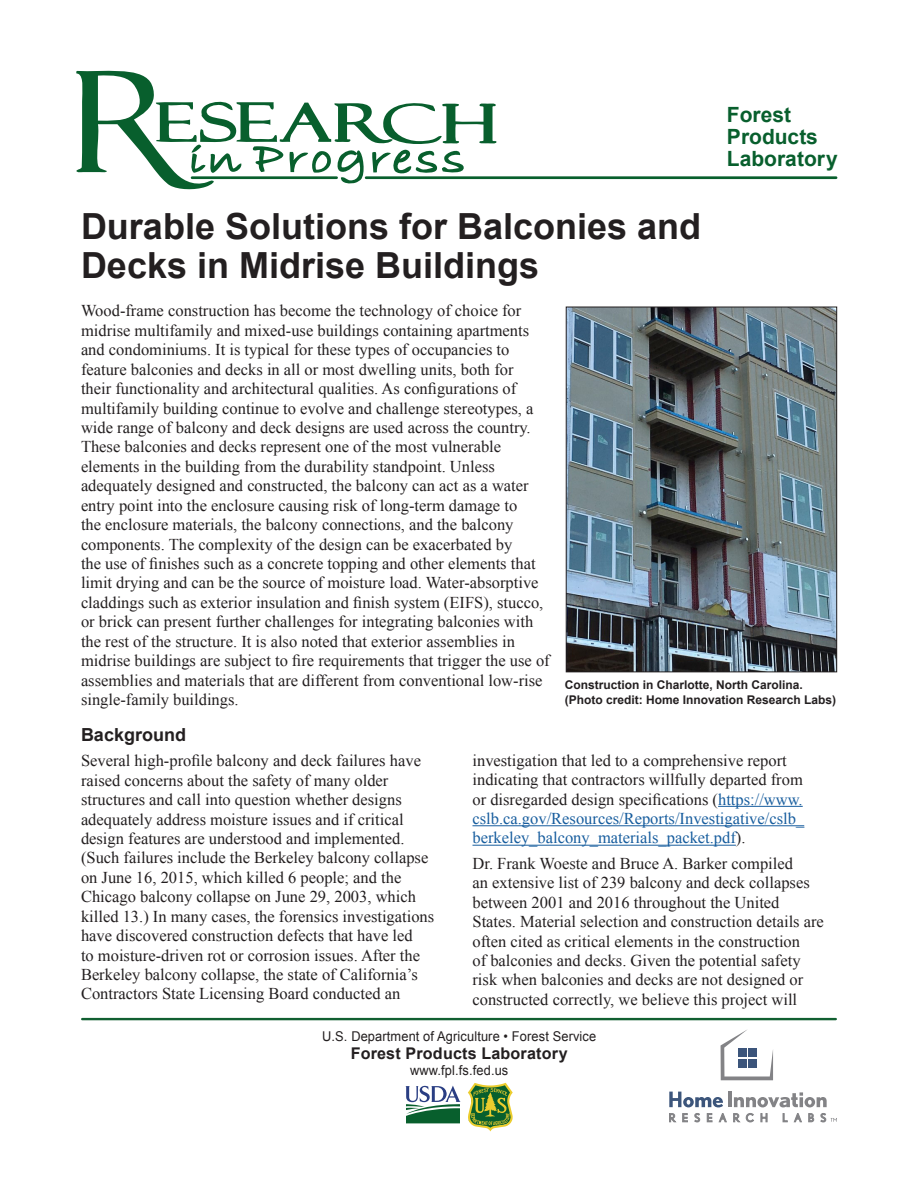
<style>
.page{position:relative;width:918px;height:1188px;background:#fff}
.page>*{position:absolute;margin:0;border:0;box-sizing:border-box;transform-origin:0 0}
.t1{font:700 36px/39px "Arial";color:#231f20}
.t2{font:700 21px/21.9px "Arial";color:#085f2d}
.t3{font:700 18px "Arial";color:#231f20}
.body{font:16.5px/19.5px "Times New Roman";color:#231f20}
.t4{font:700 16.2px "Arial";letter-spacing:.01em;color:#231f20}
.t5{font:13.5px "Arial";letter-spacing:.01em;color:#231f20;scale:.95 1}
.t6{font:700 12px "Arial";color:#231f20}
.s1{color:#175d9e}
</style>
<div class="page">
<hr style="left:82px;top:1018px;width:754px;height:2px;background:#115f31">
<svg style="left:405px;top:1086px;width:56px;height:37px"></svg>
<svg style="left:468px;top:1083px;width:45px;height:48px"></svg>
<svg style="left:76px;top:70px;width:421px;height:120px"></svg>
<hr style="left:192px;top:176px;width:145px;height:3px;background:#085f2d">
<hr style="left:366px;top:176px;width:470px;height:3px;background:#085f2d">
<svg style="left:669px;top:1092px;width:54px;height:15px"></svg>
<hr style="left:728px;top:1092px;width:3px;height:15px;background:#838386">
<svg style="left:734px;top:1092px;width:93px;height:15px"></svg>
<svg style="left:721px;top:1030px;width:52px;height:50px"></svg>
<div style="left:738px;top:1048px;width:9px;height:9px;background:#3c557b"></div>
<div style="left:748px;top:1048px;width:9px;height:9px;background:#3c557b"></div>
<div style="left:738px;top:1059px;width:9px;height:9px;background:#3c557b"></div>
<div style="left:748px;top:1059px;width:9px;height:9px;background:#3c557b"></div>
<svg style="left:669px;top:1113px;width:7px;height:9px"></svg>
<svg style="left:682px;top:1113px;width:6px;height:9px"></svg>
<svg style="left:695px;top:1113px;width:5px;height:9px"></svg>
<svg style="left:707px;top:1113px;width:5px;height:9px"></svg>
<svg style="left:719px;top:1113px;width:8px;height:9px"></svg>
<svg style="left:733px;top:1113px;width:7px;height:9px"></svg>
<svg style="left:746px;top:1113px;width:8px;height:9px"></svg>
<svg style="left:761px;top:1113px;width:6px;height:9px"></svg>
<svg style="left:783px;top:1113px;width:4px;height:9px"></svg>
<svg style="left:794px;top:1113px;width:8px;height:9px"></svg>
<svg style="left:809px;top:1113px;width:5px;height:9px"></svg>
<svg style="left:821px;top:1113px;width:16px;height:9px"></svg>
<img style="left:568px;top:309px;width:267px;height:361px">
<div style="left:566px;top:307px;width:271px;height:365px;border:1px solid #231f20"></div>
<hr style="left:718px;top:806px;width:85px;height:1px;background:#175d9e">
<hr style="left:472px;top:825px;width:332px;height:1px;background:#175d9e">
<hr style="left:472px;top:845px;width:264px;height:1px;background:#175d9e">
<p class="t1" style="left:81px;top:208px;width:622px">Durable Solutions for Balconies and<br>Decks in Midrise Buildings</p>
<p class="t2" style="left:727px;top:105px;width:112px">Forest<br>Products<br>Laboratory</p>
<p class="body" style="left:81px;top:301px;width:470px">Wood-frame construction has become the technology of choice for midrise multifamily and mixed-use buildings containing apartments and condominiums. It is typical for these types of occupancies to feature balconies and decks in all or most dwelling units, both for<br>their functionality and architectural qualities. As configurations of multifamily building continue to evolve and challenge stereotypes, a wide range of balcony and deck designs are used across the country.<br>These balconies and decks represent one of the most vulnerable elements in the building from the durability standpoint. Unless adequately designed and constructed, the balcony can act as a water entry point into the enclosure causing risk of long-term damage to<br>the enclosure materials, the balcony connections, and the balcony components. The complexity of the design can be exacerbated by<br>the use of finishes such as a concrete topping and other elements that limit drying and can be the source of moisture load. Water-absorptive claddings such as exterior insulation and finish system (EIFS), stucco, or brick can present further challenges for integrating balconies with the rest of the structure. It is also noted that exterior assemblies in midrise buildings are subject to fire requirements that trigger the use of assemblies and materials that are different from conventional low-rise single-family buildings.</p>
<p class="t6" style="left:565px;top:677px;width:240px">Construction in Charlotte, North Carolina.</p>
<p class="t6" style="left:565px;top:691px;width:273px">(Photo credit: Home Innovation Research Labs)</p>
<h1 class="t3" style="left:81px;top:723px;width:107px">Background</h1>
<p class="body" style="left:81px;top:751px;width:355px">Several high-profile balcony and deck failures have raised concerns about the safety of many older structures and call into question whether designs adequately address moisture issues and if critical design features are understood and implemented. (Such failures include the Berkeley balcony collapse on June 16, 2015, which killed 6 people; and the Chicago balcony collapse on June 29, 2003, which killed 13.) In many cases, the forensics investigations have discovered construction defects that have led<br>to moisture-driven rot or corrosion issues. After the Berkeley balcony collapse, the state of California’s Contractors State Licensing Board conducted an</p>
<p class="body" style="left:472px;top:750px;width:333px">investigation that led to a comprehensive report indicating that contractors willfully departed from or disregarded design specifications (<span class="s1">https://www. cslb.ca.gov/Resources/Reports/Investigative/cslb_ berkeley_balcony_materials_packet.pdf</span>).</p>
<p class="body" style="left:472px;top:853px;width:353px">Dr. Frank Woeste and Bruce A. Barker compiled<br>an extensive list of 239 balcony and deck collapses between 2001 and 2016 throughout the United States. Material selection and construction details are often cited as critical elements in the construction<br>of balconies and decks. Given the potential safety risk when balconies and decks are not designed or constructed correctly, we believe this project will</p>
<p class="t5" style="left:322px;top:1027px;width:290px">U.S. Department of Agriculture • Forest Service</p>
<p class="t4" style="left:351px;top:1042px;width:219px">Forest Products Laboratory</p>
<p class="t5" style="left:410px;top:1062px;width:105px">www.fpl.fs.fed.us</p>
</div>
